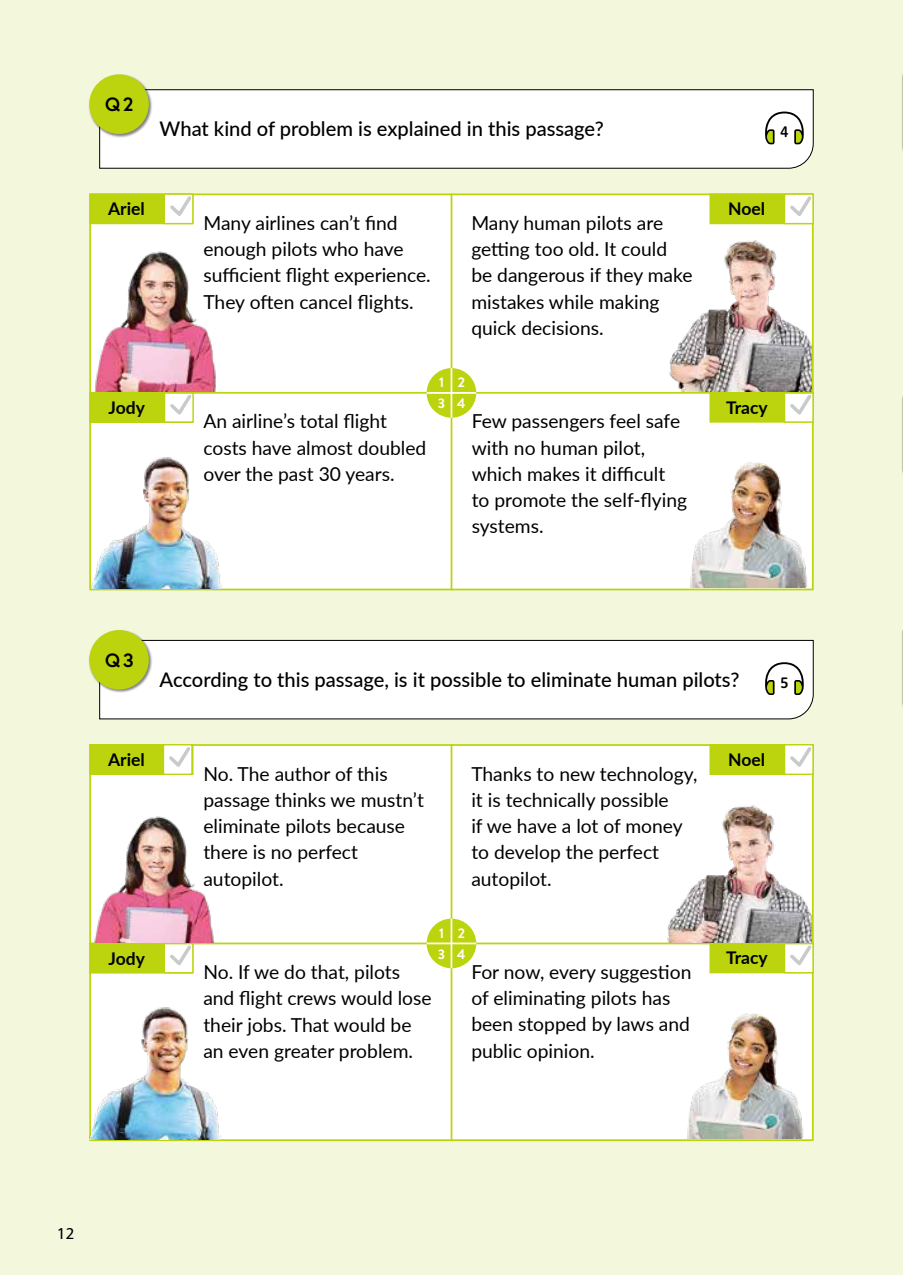
<style>
.page{position:relative;width:903px;height:1275px;background:#f3f7dc}
.page>*{position:absolute;margin:0;border:0;box-sizing:border-box;transform-origin:0 0}
.t1{font:500 20.12px "Lato";color:#000}
.t2{font:19.25px/26.2px "Lato";color:#000}
.t3{font:700 19.25px "Europa";color:#000}
.t4{font:700 17.5px "Lato";color:#000}
.t5{font:600 16.1px "Rolphie";color:#000}
.t6{font:700 14px/21px "Brandon Grotesque";color:#fff}
.t7{font:14px "Hiragino UD Sans R Std W6";color:#000}
</style>
<div class="page">
<hr style="left:901px;top:73px;width:2px;height:81px;background:#eef2d7">
<hr style="left:901px;top:395px;width:2px;height:81px;background:#eef2d7">
<hr style="left:901px;top:628px;width:2px;height:81px;background:#eef2d7">
<hr style="left:902px;top:74px;width:1px;height:79px;background:#e9edd2">
<svg style="left:902px;top:74px;width:1px;height:75px"></svg>
<hr style="left:902px;top:396px;width:1px;height:79px;background:#eaeed4">
<svg style="left:902px;top:397px;width:1px;height:75px"></svg>
<svg style="left:902px;top:630px;width:1px;height:75px"></svg>
<div style="left:89px;top:744px;width:725px;height:397px;background:#fff;border:2px solid #bcd40e"></div>
<div style="left:89px;top:193px;width:725px;height:397px;background:#fff;border:2px solid #bcd40e"></div>
<div style="left:90px;top:745px;width:103px;height:29px;background:#bcd40e"></div>
<div style="left:89px;top:744px;width:104px;height:31px;border:1px solid #bcd40e"></div>
<div style="left:163px;top:744px;width:30px;height:31px;background:#fff;border:1px solid #bcd40e"></div>
<svg style="left:166px;top:744px;width:27px;height:27px"></svg>
<div style="left:90px;top:194px;width:103px;height:30px;background:#bcd40e"></div>
<div style="left:89px;top:193px;width:104px;height:31px;border:1px solid #bcd40e"></div>
<div style="left:164px;top:193px;width:29px;height:31px;background:#fff;border:1px solid #bcd40e"></div>
<svg style="left:167px;top:193px;width:27px;height:27px"></svg>
<div style="left:90px;top:943px;width:103px;height:30px;background:#bcd40e"></div>
<div style="left:89px;top:943px;width:104px;height:30px;border:1px solid #bcd40e"></div>
<div style="left:164px;top:943px;width:29px;height:30px;background:#fff;border:1px solid #bcd40e"></div>
<svg style="left:167px;top:944px;width:27px;height:25px"></svg>
<div style="left:90px;top:393px;width:103px;height:29px;background:#bcd40e"></div>
<div style="left:89px;top:392px;width:104px;height:31px;border:1px solid #bcd40e"></div>
<div style="left:164px;top:392px;width:30px;height:31px;background:#fff;border:1px solid #bcd40e"></div>
<svg style="left:170px;top:394px;width:24px;height:24px"></svg>
<div style="left:710px;top:943px;width:103px;height:30px;background:#bcd40e"></div>
<div style="left:709px;top:943px;width:105px;height:30px;border:1px solid #bcd40e"></div>
<div style="left:784px;top:943px;width:30px;height:30px;background:#fff;border:1px solid #bcd40e"></div>
<svg style="left:787px;top:942px;width:27px;height:27px"></svg>
<div style="left:710px;top:393px;width:103px;height:29px;background:#bcd40e"></div>
<div style="left:709px;top:392px;width:105px;height:31px;border:1px solid #bcd40e"></div>
<div style="left:784px;top:392px;width:30px;height:31px;background:#fff;border:1px solid #bcd40e"></div>
<svg style="left:790px;top:394px;width:24px;height:24px"></svg>
<div style="left:710px;top:745px;width:103px;height:29px;background:#bcd40e"></div>
<div style="left:709px;top:744px;width:105px;height:31px;border:1px solid #bcd40e"></div>
<div style="left:784px;top:744px;width:30px;height:31px;background:#fff;border:1px solid #bcd40e"></div>
<svg style="left:787px;top:744px;width:27px;height:27px"></svg>
<div style="left:710px;top:194px;width:103px;height:30px;background:#bcd40e"></div>
<div style="left:709px;top:193px;width:105px;height:31px;border:1px solid #bcd40e"></div>
<div style="left:784px;top:193px;width:30px;height:31px;background:#fff;border:1px solid #bcd40e"></div>
<svg style="left:787px;top:193px;width:27px;height:27px"></svg>
<hr style="left:89px;top:943px;width:725px;height:1px;background:#bcd40e">
<hr style="left:89px;top:392px;width:725px;height:2px;background:#bcd40e">
<hr style="left:451px;top:744px;width:1px;height:397px;background:#bcd40e">
<hr style="left:451px;top:193px;width:1px;height:397px;background:#bcd40e">
<div style="left:427px;top:368px;width:49px;height:50px;background:#bcd40e;border-radius:50%"></div>
<hr style="left:427px;top:392px;width:49px;height:2px;background:#fff">
<hr style="left:451px;top:368px;width:1px;height:50px;background:#fff">
<div style="left:427px;top:919px;width:49px;height:49px;background:#bcd40e;border-radius:50%"></div>
<hr style="left:427px;top:942px;width:49px;height:2px;background:#fff">
<hr style="left:451px;top:919px;width:1px;height:49px;background:#fff">
<div style="left:99px;top:89px;width:715px;height:80px;background:#fff"></div>
<div style="left:99px;top:639px;width:715px;height:81px;background:#fff"></div>
<div style="left:88px;top:74px;width:65px;height:63px;background:#000;opacity:.5"></div>
<div style="left:89px;top:74px;width:60px;height:60px;background:#bcd40e;border-radius:50%"></div>
<div style="left:88px;top:629px;width:65px;height:64px;background:#000;opacity:.5"></div>
<div style="left:89px;top:630px;width:60px;height:60px;background:#bcd40e;border-radius:50%"></div>
<img style="left:89px;top:1002px;width:139px;height:137px">
<img style="left:91px;top:451px;width:139px;height:137px">
<img style="left:92px;top:816px;width:124px;height:127px">
<img style="left:94px;top:251px;width:122px;height:141px">
<img style="left:684px;top:1013px;width:124px;height:126px">
<img style="left:687px;top:462px;width:124px;height:126px">
<img style="left:666px;top:804px;width:146px;height:139px">
<img style="left:668px;top:237px;width:144px;height:155px">
<svg style="left:765px;top:112px;width:39px;height:32px"></svg>
<svg style="left:765px;top:662px;width:39px;height:33px"></svg>
<p class="t3" style="left:105px;top:91px;width:30px">Q2</p>
<p class="t1" style="left:160px;top:114px;width:446px">What kind of problem is explained in this passage?</p>
<p class="t4" style="left:108px;top:196px;width:38px">Ariel</p>
<p class="t4" style="left:108px;top:395px;width:38px">Jody</p>
<p class="t2" style="left:203px;top:209px;width:229px">Many airlines can’t find enough pilots who have sufficient flight experience.<br>They often cancel flights.</p>
<p class="t2" style="left:471px;top:209px;width:223px">Many human pilots are getting too old. It could be dangerous if they make mistakes while making quick decisions.</p>
<p class="t2" style="left:203px;top:407px;width:224px">An airline’s total flight costs have almost doubled over the past 30 years.</p>
<p class="t6" style="left:438px;top:372px;width:29px">1 2<br>3 4</p>
<p class="t2" style="left:472px;top:407px;width:217px">Few passengers feel safe with no human pilot, which makes it difficult to promote the self-flying systems.</p>
<p class="t7" style="left:780px;top:121px;width:10px">4</p>
<p class="t4" style="left:728px;top:196px;width:38px">Noel</p>
<p class="t4" style="left:726px;top:394px;width:43px">Tracy</p>
<p class="t3" style="left:106px;top:643px;width:28px">Q3</p>
<p class="t3" style="left:105px;top:647px;width:30px">Q3</p>
<p class="t1" style="left:160px;top:665px;width:581px">According to this passage, is it possible to eliminate human pilots?</p>
<p class="t7" style="left:780px;top:672px;width:10px">5</p>
<p class="t4" style="left:108px;top:747px;width:38px">Ariel</p>
<p class="t4" style="left:108px;top:945px;width:38px">Jody</p>
<p class="t2" style="left:203px;top:760px;width:222px">No. The author of this passage thinks we mustn’t eliminate pilots because there is no perfect autopilot.</p>
<p class="t2" style="left:471px;top:760px;width:228px">Thanks to new technology, it is technically possible<br>if we have a lot of money to develop the perfect autopilot.</p>
<p class="t6" style="left:438px;top:923px;width:29px">1 2<br>3 4</p>
<p class="t2" style="left:203px;top:958px;width:230px">No. If we do that, pilots and flight crews would lose their jobs. That would be an even greater problem.</p>
<p class="t2" style="left:471px;top:958px;width:222px">For now, every suggestion of eliminating pilots has been stopped by laws and public opinion.</p>
<p class="t4" style="left:728px;top:747px;width:38px">Noel</p>
<p class="t4" style="left:726px;top:945px;width:43px">Tracy</p>
<p class="t5" style="left:57px;top:1224px;width:19px">12</p>
</div>
